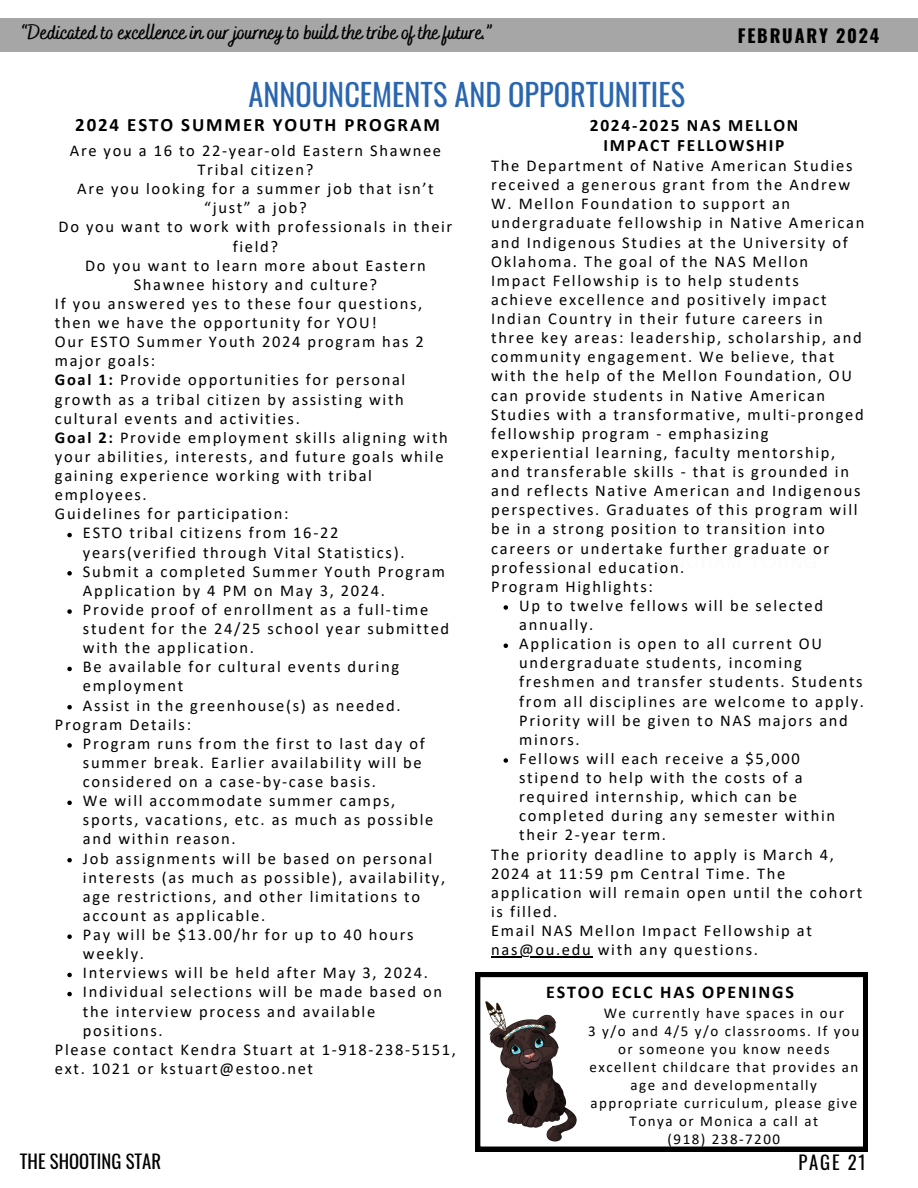
<style>
.page{position:relative;width:918px;height:1188px;background:#fff}
.page>*{position:absolute;margin:0;border:0;box-sizing:border-box;transform-origin:0 0}
.t1{font:30.3px "Oswald";color:#2a66af}
.t2{font:700 20.7px "Bakerie Smooth";color:#000}
.t3{font:700 18.9px "Calibri";letter-spacing:.1em;color:#000}
.t4{font:18.75px "Oswald";letter-spacing:.1em;color:#000}
.t5{font:18.6px "Oswald";color:#000}
.t6{font:700 18px "Calibri";letter-spacing:.1em;color:#000}
.t7{font:700 18px "Oswald";letter-spacing:.1em;color:#000}
.t8{font:700 17.4px/20.2px "Calibri";letter-spacing:.1em;color:#000;text-align:center}
.t9{font:16.5px "Calibri";letter-spacing:.1em;color:#000}
.t10{font:15px/18px "Calibri";letter-spacing:.1em;color:#000;text-align:center}
.s1{font-weight:700}
</style>
<div class="page">
<div style="left:0;top:18px;width:918px;height:34px;background:#a6a6a6"></div>
<svg style="left:504px;top:605px;width:4px;height:5px"></svg>
<svg style="left:504px;top:644px;width:4px;height:4px"></svg>
<svg style="left:504px;top:758px;width:4px;height:5px"></svg>
<hr style="left:491px;top:956px;width:101px;height:1px;background:#000">
<svg style="left:476px;top:973px;width:391px;height:178px"></svg>
<img style="left:475px;top:998px;width:133px;height:149px">
<svg style="left:67px;top:533px;width:5px;height:4px"></svg>
<svg style="left:67px;top:571px;width:5px;height:5px"></svg>
<svg style="left:67px;top:609px;width:5px;height:5px"></svg>
<svg style="left:67px;top:667px;width:5px;height:4px"></svg>
<svg style="left:67px;top:705px;width:5px;height:4px"></svg>
<svg style="left:67px;top:743px;width:5px;height:5px"></svg>
<svg style="left:67px;top:801px;width:5px;height:4px"></svg>
<svg style="left:67px;top:858px;width:5px;height:4px"></svg>
<svg style="left:67px;top:934px;width:5px;height:5px"></svg>
<svg style="left:67px;top:973px;width:5px;height:4px"></svg>
<svg style="left:67px;top:992px;width:5px;height:4px"></svg>
<p class="t2" style="left:21px;top:20px;width:472px">“Dedicated to excellence in our journey to build the tribe of the future.”</p>
<p class="t7" style="left:738px;top:22px;width:143px">FEBRUARY 2024</p>
<h1 class="t1" style="left:249px;top:71px;width:438px">ANNOUNCEMENTS AND OPPORTUNITIES</h1>
<p class="t8" style="left:590px;top:116px;width:210px">2024-2025 NAS MELLON<br>IMPACT FELLOWSHIP</p>
<p class="t9" style="left:491px;top:159px;width:363px">The Department of Native American Studies</p>
<p class="t9" style="left:491px;top:178px;width:361px">received a generous grant from the Andrew</p>
<p class="t9" style="left:491px;top:197px;width:301px">W. Mellon Foundation to support an</p>
<p class="t9" style="left:491px;top:216px;width:375px">undergraduate fellowship in Native American</p>
<p class="t9" style="left:491px;top:235px;width:358px">and Indigenous Studies at the University of</p>
<p class="t9" style="left:491px;top:254px;width:318px">Oklahoma. The goal of the NAS Mellon</p>
<p class="t9" style="left:491px;top:273px;width:309px">Impact Fellowship is to help students</p>
<p class="t9" style="left:491px;top:293px;width:337px">achieve excellence and positively impact</p>
<p class="t9" style="left:491px;top:312px;width:333px">Indian Country in their future careers in</p>
<p class="t9" style="left:491px;top:331px;width:372px">three key areas: leadership, scholarship, and</p>
<p class="t9" style="left:491px;top:350px;width:345px">community engagement. We believe, that</p>
<p class="t9" style="left:491px;top:369px;width:362px">with the help of the Mellon Foundation, OU</p>
<p class="t9" style="left:491px;top:388px;width:336px">can provide students in Native American</p>
<p class="t9" style="left:491px;top:407px;width:374px">Studies with a transformative, multi-pronged</p>
<p class="t9" style="left:491px;top:426px;width:279px">fellowship program - emphasizing</p>
<p class="t9" style="left:491px;top:446px;width:346px">experiential learning, faculty mentorship,</p>
<p class="t9" style="left:491px;top:465px;width:359px">and transferable skills - that is grounded in</p>
<p class="t9" style="left:491px;top:484px;width:371px">and reflects Native American and Indigenous</p>
<p class="t9" style="left:491px;top:503px;width:368px">perspectives. Graduates of this program will</p>
<p class="t9" style="left:491px;top:522px;width:335px">be in a strong position to transition into</p>
<p class="t9" style="left:491px;top:541px;width:340px">careers or undertake further graduate or</p>
<p class="t9" style="left:491px;top:560px;width:195px">professional education.</p>
<p class="t9" style="left:491px;top:579px;width:163px">Program Highlights:</p>
<p class="t9" style="left:519px;top:599px;width:305px">Up to twelve fellows will be selected</p>
<p class="t9" style="left:519px;top:618px;width:76px">annually.</p>
<p class="t9" style="left:519px;top:637px;width:304px">Application is open to all current OU</p>
<p class="t9" style="left:519px;top:656px;width:284px">undergraduate students, incoming</p>
<p class="t9" style="left:519px;top:675px;width:345px">freshmen and transfer students. Students</p>
<p class="t9" style="left:519px;top:694px;width:346px">from all disciplines are welcome to apply.</p>
<p class="t9" style="left:519px;top:713px;width:330px">Priority will be given to NAS majors and</p>
<p class="t9" style="left:519px;top:732px;width:62px">minors.</p>
<p class="t9" style="left:519px;top:752px;width:282px">Fellows will each receive a $5,000</p>
<p class="t9" style="left:519px;top:771px;width:285px">stipend to help with the costs of a</p>
<p class="t9" style="left:519px;top:790px;width:279px">required internship, which can be</p>
<p class="t9" style="left:519px;top:809px;width:317px">completed during any semester within</p>
<p class="t9" style="left:519px;top:828px;width:148px">their 2-year term.</p>
<p class="t9" style="left:491px;top:847px;width:344px">The priority deadline to apply is March 4,</p>
<p class="t9" style="left:491px;top:866px;width:296px">2024 at 11:59 pm Central Time. The</p>
<p class="t9" style="left:491px;top:885px;width:373px">application will remain open until the cohort</p>
<p class="t9" style="left:491px;top:905px;width:68px">is filled.</p>
<p class="t9" style="left:491px;top:924px;width:322px">Email NAS Mellon Impact Fellowship at</p>
<p class="t9" style="left:491px;top:943px;width:268px">nas@ou.edu with any questions.</p>
<p class="t3" style="left:75px;top:116px;width:366px">2024 ESTO SUMMER YOUTH PROGRAM</p>
<p class="t9" style="left:70px;top:144px;width:373px">Are you a 16 to 22-year-old Eastern Shawnee</p>
<p class="t9" style="left:198px;top:163px;width:117px">Tribal citizen?</p>
<p class="t9" style="left:77px;top:182px;width:358px">Are you looking for a summer job that isn’t</p>
<p class="t9" style="left:204px;top:201px;width:104px">“just” a job?</p>
<p class="t9" style="left:59px;top:220px;width:395px">Do you want to work with professionals in their</p>
<p class="t9" style="left:233px;top:239px;width:47px">field?</p>
<p class="t9" style="left:85px;top:258px;width:342px">Do you want to learn more about Eastern</p>
<p class="t9" style="left:134px;top:277px;width:245px">Shawnee history and culture?</p>
<p class="t9" style="left:55px;top:297px;width:369px">If you answered yes to these four questions,</p>
<p class="t9" style="left:55px;top:316px;width:323px">then we have the opportunity for YOU!</p>
<p class="t9" style="left:55px;top:335px;width:370px">Our ESTO Summer Youth 2024 program has 2</p>
<p class="t9" style="left:55px;top:354px;width:102px">major goals:</p>
<p class="t9" style="left:55px;top:373px;width:352px"><span class="s1">Goal 1:</span> Provide opportunities for personal</p>
<p class="t9" style="left:55px;top:392px;width:350px">growth as a tribal citizen by assisting with</p>
<p class="t9" style="left:55px;top:411px;width:246px">cultural events and activities.</p>
<p class="t9" style="left:55px;top:430px;width:394px"><span class="s1">Goal 2:</span> Provide employment skills aligning with</p>
<p class="t9" style="left:55px;top:450px;width:390px">your abilities, interests, and future goals while</p>
<p class="t9" style="left:55px;top:469px;width:319px">gaining experience working with tribal</p>
<p class="t9" style="left:55px;top:488px;width:93px">employees.</p>
<p class="t9" style="left:55px;top:507px;width:235px">Guidelines for participation:</p>
<p class="t9" style="left:83px;top:526px;width:257px">ESTO tribal citizens from 16-22</p>
<p class="t9" style="left:83px;top:545px;width:323px">years(verified through Vital Statistics).</p>
<p class="t9" style="left:83px;top:564px;width:364px">Submit a completed Summer Youth Program</p>
<p class="t9" style="left:83px;top:583px;width:304px">Application by 4 PM on May 3, 2024.</p>
<p class="t9" style="left:83px;top:603px;width:347px">Provide proof of enrollment as a full-time</p>
<p class="t9" style="left:83px;top:622px;width:368px">student for the 24/25 school year submitted</p>
<p class="t9" style="left:83px;top:641px;width:173px">with the application.</p>
<p class="t9" style="left:83px;top:660px;width:318px">Be available for cultural events during</p>
<p class="t9" style="left:83px;top:679px;width:102px">employment</p>
<p class="t9" style="left:83px;top:698px;width:319px">Assist in the greenhouse(s) as needed.</p>
<p class="t9" style="left:55px;top:717px;width:138px">Program Details:</p>
<p class="t9" style="left:83px;top:736px;width:343px">Program runs from the first to last day of</p>
<p class="t9" style="left:83px;top:756px;width:340px">summer break. Earlier availability will be</p>
<p class="t9" style="left:83px;top:775px;width:294px">considered on a case-by-case basis.</p>
<p class="t9" style="left:83px;top:794px;width:314px">We will accommodate summer camps,</p>
<p class="t9" style="left:83px;top:813px;width:352px">sports, vacations, etc. as much as possible</p>
<p class="t9" style="left:83px;top:832px;width:154px">and within reason.</p>
<p class="t9" style="left:83px;top:851px;width:351px">Job assignments will be based on personal</p>
<p class="t9" style="left:83px;top:870px;width:364px">interests (as much as possible), availability,</p>
<p class="t9" style="left:83px;top:889px;width:339px">age restrictions, and other limitations to</p>
<p class="t9" style="left:83px;top:909px;width:184px">account as applicable.</p>
<p class="t9" style="left:83px;top:928px;width:332px">Pay will be $13.00/hr for up to 40 hours</p>
<p class="t9" style="left:83px;top:947px;width:62px">weekly.</p>
<p class="t9" style="left:83px;top:966px;width:346px">Interviews will be held after May 3, 2024.</p>
<p class="t9" style="left:83px;top:985px;width:361px">Individual selections will be made based on</p>
<p class="t9" style="left:83px;top:1004px;width:294px">the interview process and available</p>
<p class="t9" style="left:83px;top:1023px;width:81px">positions.</p>
<p class="t9" style="left:55px;top:1042px;width:403px">Please contact Kendra Stuart at 1-918-238-5151,</p>
<p class="t9" style="left:55px;top:1062px;width:260px">ext. 1021 or kstuart@estoo.net</p>
<p class="t6" style="left:546px;top:985px;width:249px">ESTOO ECLC HAS OPENINGS</p>
<p class="t10" style="left:588px;top:1006px;width:273px">We currently have spaces in our<br>3 y/o and 4/5 y/o classrooms. If you or someone you know needs excellent childcare that provides an age and developmentally appropriate curriculum, please give<br>Tonya or Monica a call at<br>(918) 238-7200</p>
<p class="t5" style="left:20px;top:1147px;width:143px">THE SHOOTING STAR</p>
<p class="t4" style="left:798px;top:1148px;width:69px">PAGE 21</p>
</div>
